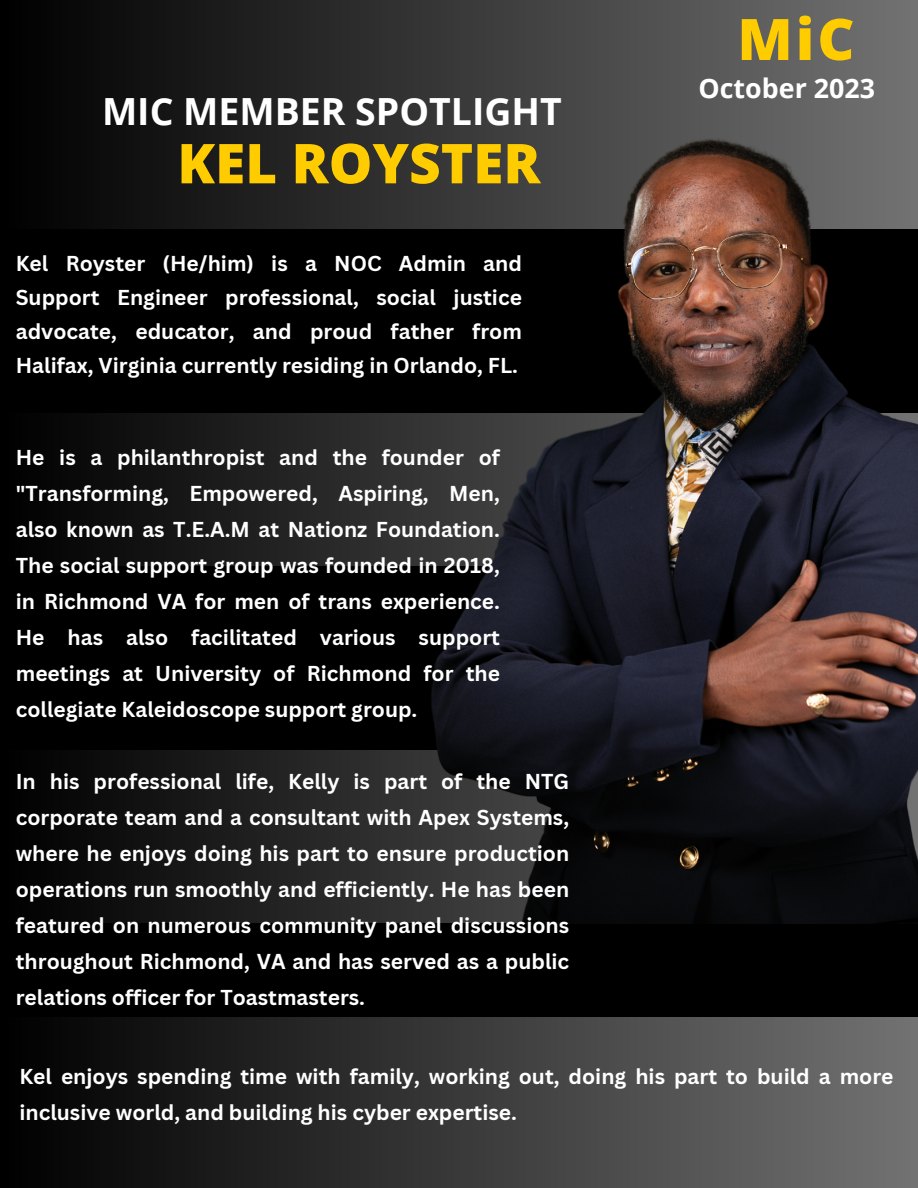
<style>
.page{position:relative;width:918px;height:1188px;background:#fff}
.page>*{position:absolute;margin:0;border:0;box-sizing:border-box;transform-origin:0 0}
.t1{font:800 57.3px "Open Sans";color:#fc0}
.t2{font:800 54.9px "Open Sans";color:#fc0}
.t3{font:700 37.5px "Open Sans";color:#fff}
.t4{font:700 26.85px "Open Sans";color:#fff}
.t5{font:700 21px/36px "Canva Sans";color:#fff;text-align:justify}
</style>
<div class="page">
<div style="left:0;top:0;width:918px;height:1188px;background:linear-gradient(to right,#000,#727272)"></div>
<div style="left:0;top:230px;width:918px;height:183px;background:#000"></div>
<div style="left:0;top:566px;width:918px;height:184px;background:#000"></div>
<div style="left:0;top:923px;width:918px;height:94px;background:#000"></div>
<img style="left:411px;top:33px;width:507px;height:891px">
<p class="t3" style="left:102px;top:85px;width:461px">MIC MEMBER SPOTLIGHT</p>
<p class="t2" style="left:177px;top:125px;width:365px">KEL ROYSTER</p>
<p class="t5" style="left:16px;top:246px;width:508px;line-height:33.8px">Kel Royster (He/him) is a NOC Admin and Support Engineer professional, social justice advocate, educator, and proud father from Halifax, Virginia currently residing in Orlando, FL.</p>
<p class="t5" style="left:16px;top:439px;width:486px">He is a philanthropist and the founder of "Transforming, Empowered, Aspiring, Men, also known as T.E.A.M at Nationz Foundation.<br>The social support group was founded in 2018, in Richmond VA for men of trans experience.<br>He has also facilitated various support meetings at University of Richmond for the collegiate Kaleidoscope support group.</p>
<p class="t5" style="left:16px;top:763px;width:555px">In his professional life, Kelly is part of the NTG corporate team and a consultant with Apex Systems, where he enjoys doing his part to ensure production operations run smoothly and efficiently. He has been featured on numerous community panel discussions throughout Richmond, VA and has served as a public relations officer for Toastmasters.</p>
<p class="t1" style="left:737px;top:-1px;width:119px">MiC</p>
<p class="t4" style="left:699px;top:69px;width:178px">October 2023</p>
<p class="t5" style="left:19px;top:1057px;width:876px">Kel enjoys spending time with family, working out, doing his part to build a more inclusive world, and building his cyber expertise.</p>
</div>
